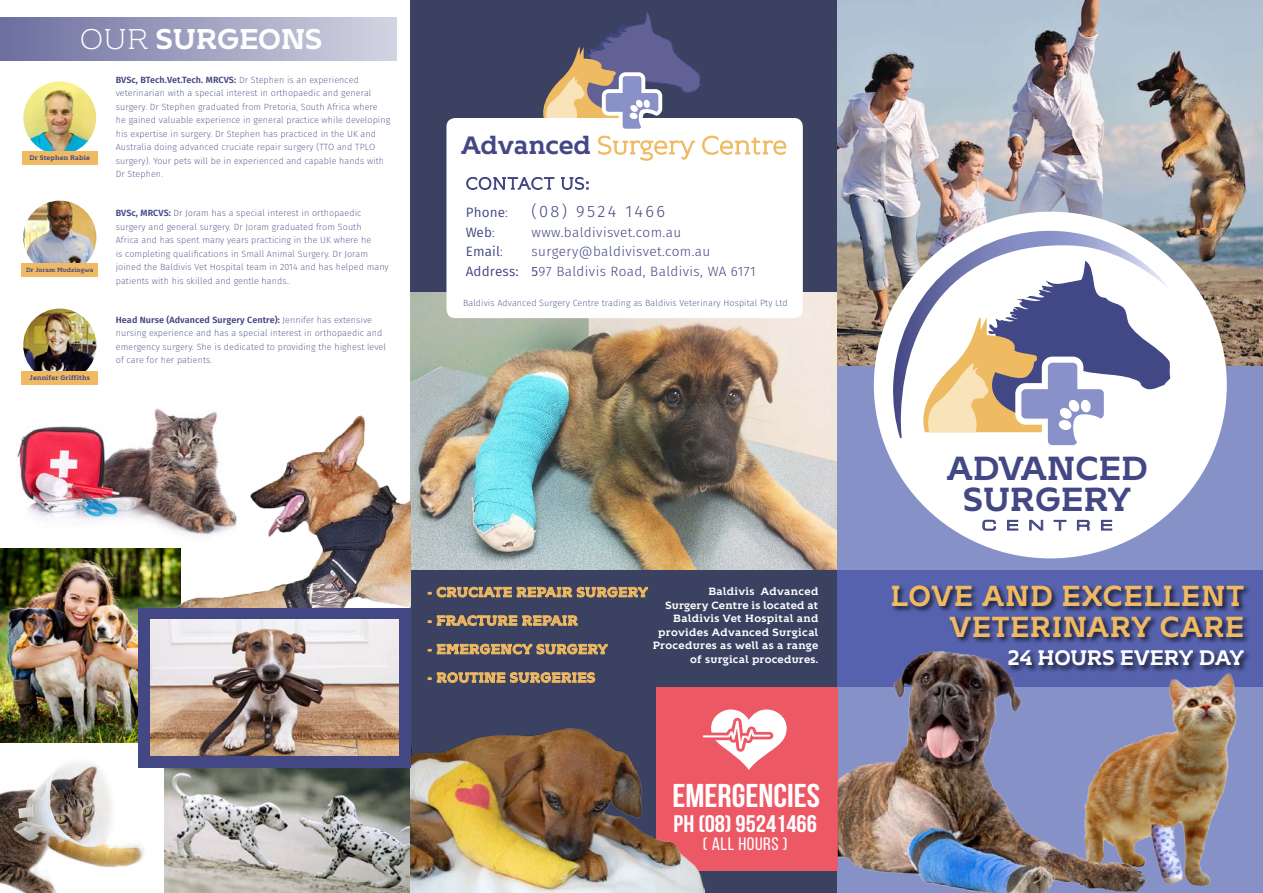
<style>
.page{position:relative;width:1263px;height:893px;background:#fff}
.page>*{position:absolute;margin:0;border:0;box-sizing:border-box;transform-origin:0 0}
.t1{font:700 33.3px/31px "Kontrapunkt Bob";color:#434784}
.t2{font:700 33px "Bebas Neue";color:#fff;scale:1.07 1}
.t3{font:700 28.95px/31px "Kontrapunkt Bob";letter-spacing:.02em;color:#f0ba63;text-align:right}
.t4{font:700 28.5px "Kontrapunkt Bob";letter-spacing:-.01em;color:#fff}
.t5{font:300 25.05px "Kontrapunkt Bob";color:#f0ba63}
.t6{font:700 24px "Bebas Neue";color:#fff;scale:1.07 1}
.t7{font:700 21px "Kontrapunkt Bob";color:#fff}
.t8{font:18px "Bebas Neue";letter-spacing:.03em;color:#fff;scale:1.08 1}
.t9{font:300 16.5px "Fira Sans";letter-spacing:.14em;color:#434784}
.t10{font:300 13.5px/19.5px "Fira Sans";letter-spacing:.03em;color:#434784}
.t11{font:700 13.5px "Kontrapunkt Bob";letter-spacing:.03em;color:#f0ba63}
.t12{font:13.5px "Fira Sans";letter-spacing:.01em;color:#434784}
.t13{font:13.5px "Eurostile Extended Two";letter-spacing:.69em;color:#434784;scale:1.06 1}
.t14{font:700 10.5px/13.5px "Kontrapunkt Bob";letter-spacing:.03em;color:#fff;text-align:right}
.t15{font:200 9px/13.5px "Fira Sans";letter-spacing:.01em;color:#434784}
.t16{font:700 6.6px "Kontrapunkt Bob";letter-spacing:.01em;color:#434784}
.t17{font:700 6.45px "Kontrapunkt Bob";letter-spacing:.01em;color:#434784}
.t18{font:700 6px "Kontrapunkt Bob";letter-spacing:.01em;color:#434784}
.s1{font-weight:300}
.s2{font-weight:600}
.s3{font-weight:700;color:#434784}
.s4{font-weight:400}
</style>
<div class="page">
<img style="left:165px;top:767px;width:245px;height:126px">
<div style="left:411px;top:0;width:432px;height:893px;background:#3a4161"></div>
<img style="left:411px;top:292px;width:427px;height:278px">
<svg style="left:428px;top:586px;width:220px;height:12px"></svg>
<svg style="left:437px;top:615px;width:141px;height:11px"></svg>
<svg style="left:437px;top:643px;width:171px;height:12px"></svg>
<svg style="left:437px;top:672px;width:158px;height:11px"></svg>
<img style="left:23px;top:201px;width:73px;height:73px;border-radius:37px">
<div style="left:22px;top:263px;width:76px;height:14px;background:#f0ba63"></div>
<div style="left:0;top:18px;width:396px;height:43px;background:linear-gradient(to right,#6c6f9e,#d3d4e2)"></div>
<img style="left:23px;top:82px;width:73px;height:72px;border-radius:36px">
<div style="left:22px;top:151px;width:76px;height:14px;background:#f0ba63"></div>
<img style="left:838px;top:0;width:425px;height:367px">
<div style="left:838px;top:367px;width:425px;height:526px;background:#8691c8"></div>
<div style="left:838px;top:570px;width:425px;height:117px;background:#5662ad"></div>
<div style="left:446px;top:118px;width:357px;height:200px;background:#fff;border-radius:9px"></div>
<svg style="left:466px;top:177px;width:123px;height:13px"></svg>
<svg style="left:543px;top:11px;width:244px;height:150px"></svg>
<div style="left:874px;top:212px;width:353px;height:346px;background:#fff;border-radius:50%"></div>
<svg style="left:1047px;top:438px;width:30px;height:8px"></svg>
<svg style="left:892px;top:231px;width:280px;height:207px"></svg>
<svg style="left:982px;top:520px;width:14px;height:11px"></svg>
<svg style="left:1007px;top:520px;width:11px;height:11px"></svg>
<svg style="left:1029px;top:520px;width:14px;height:11px"></svg>
<svg style="left:1053px;top:520px;width:14px;height:11px"></svg>
<svg style="left:1077px;top:520px;width:13px;height:11px"></svg>
<svg style="left:1101px;top:520px;width:11px;height:11px"></svg>
<img style="left:0;top:763px;width:147px;height:130px">
<div style="left:656px;top:687px;width:182px;height:184px;background:#ed5865"></div>
<svg style="left:704px;top:709px;width:83px;height:61px"></svg>
<img style="left:410px;top:728px;width:294px;height:165px">
<img style="left:16px;top:380px;width:156px;height:150px">
<img style="left:23px;top:309px;width:73px;height:73px;border-radius:37px">
<div style="left:22px;top:371px;width:76px;height:14px;background:#f0ba63"></div>
<img style="left:0;top:549px;width:172px;height:193px">
<img style="left:172px;top:408px;width:239px;height:200px">
<div style="left:138px;top:608px;width:273px;height:159px;background:#434784"></div>
<img style="left:150px;top:620px;width:248px;height:135px">
<img style="left:1178px;top:673px;width:59px;height:213px">
<div style="left:891px;top:584px;width:360px;height:89px;background:#000;opacity:.7"></div>
<img style="left:838px;top:646px;width:340px;height:247px">
<h3 class="t4" style="left:80px;top:23px;width:240px"><span class="s1">Our</span> Surgeons</h3>
<p class="t17" style="left:30px;top:154px;width:62px">Dr Stephen Rabie</p>
<p class="t18" style="left:26px;top:266px;width:69px">Dr Joram Mudzingwa</p>
<p class="t16" style="left:30px;top:374px;width:62px">Jennifer Griffiths</p>
<p class="t15" style="left:116px;top:73px;width:276px"><span class="s2">BVSc, BTech.Vet.Tech. MRCVS:</span> Dr Stephen is an experienced veterinarian with a special interest in orthopaedic and general surgery. Dr Stephen graduated from Pretoria, South Africa where<br>he gained valuable experience in general practice while developing his expertise in surgery. Dr Stephen has practiced in the UK and Australia doing advanced cruciate repair surgery (TTO and TPLO surgery). Your pets will be in experienced and capable hands with Dr Stephen.</p>
<p class="t15" style="left:116px;top:206px;width:274px"><span class="s2">BVSc, MRCVS:</span> Dr Joram has a special interest in orthopaedic surgery and general surgery. Dr Joram graduated from South<br>Africa and has spent many years practicing in the UK where he<br>is completing qualifications in Small Animal Surgery. Dr Joram joined the Baldivis Vet Hospital team in 2014 and has helped many patients with his skilled and gentle hands..</p>
<p class="t15" style="left:116px;top:313px;width:272px"><span class="s2">Head Nurse (Advanced Surgery Centre):</span> Jennifer has extensive nursing experience and has a special interest in orthopaedic and emergency surgery. She is dedicated to providing the highest level of care for her patients.</p>
<h3 class="t5" style="left:461px;top:132px;width:328px"><span class="s3">Advanced</span> Surgery Centre</h3>
<h3 class="t12" style="left:466px;top:202px;width:44px">Phone<span class="s1">:</span></h3>
<h3 class="t9" style="left:531px;top:200px;width:135px">(08) 9524 1466</h3>
<h3 class="t12" style="left:466px;top:222px;width:31px">Web<span class="s1">:</span></h3>
<h3 class="t10" style="left:531px;top:222px;width:151px">www.baldivisvet.com.au</h3>
<h3 class="t12" style="left:466px;top:241px;width:39px">Email<span class="s1">:</span></h3>
<h3 class="t10" style="left:466px;top:242px;width:291px;text-indent:66px">surgery@baldivisvet.com.au<br><span class="s4">Address: 5</span>97 Baldivis Road, Baldivis, WA 6171</h3>
<p class="t15" style="left:463px;top:296px;width:326px">Baldivis Advanced Surgery Centre trading as Baldivis Veterinary Hospital Pty Ltd</p>
<h3 class="t11" style="left:427px;top:584px;width:222px">- Cruciate Repair Surgery</h3>
<h3 class="t11" style="left:427px;top:613px;width:152px">- Fracture Repair</h3>
<h3 class="t11" style="left:427px;top:641px;width:182px">- Emergency Surgery</h3>
<h3 class="t11" style="left:427px;top:670px;width:168px">- Routine Surgeries</h3>
<p class="t14" style="left:653px;top:585px;width:167px">Baldivis Advanced<br>Surgery Centre is located at<br>Baldivis Vet Hospital and provides Advanced Surgical<br>Procedures as well as a range of surgical procedures.</p>
<h2 class="t2" style="left:672px;top:778px;width:140px">EMERGENCIES</h2>
<h3 class="t6" style="left:673px;top:810px;width:135px">PH (08) 95241466</h3>
<h3 class="t8" style="left:703px;top:834px;width:80px">( All HOURS )</h3>
<h1 class="t1" style="left:963px;top:453px;width:183px;text-indent:84px">nced<br>Surgery</h1>
<h3 class="t13" style="left:982px;top:516px;width:125px">CENTRE</h3>
<h1 class="t1" style="left:947px;top:453px;width:51px">Adva</h1>
<h3 class="t3" style="left:890px;top:580px;width:355px">Love and excellent veterinary care</h3>
<h3 class="t7" style="left:1007px;top:646px;width:238px">24 hours every day</h3>
</div>
